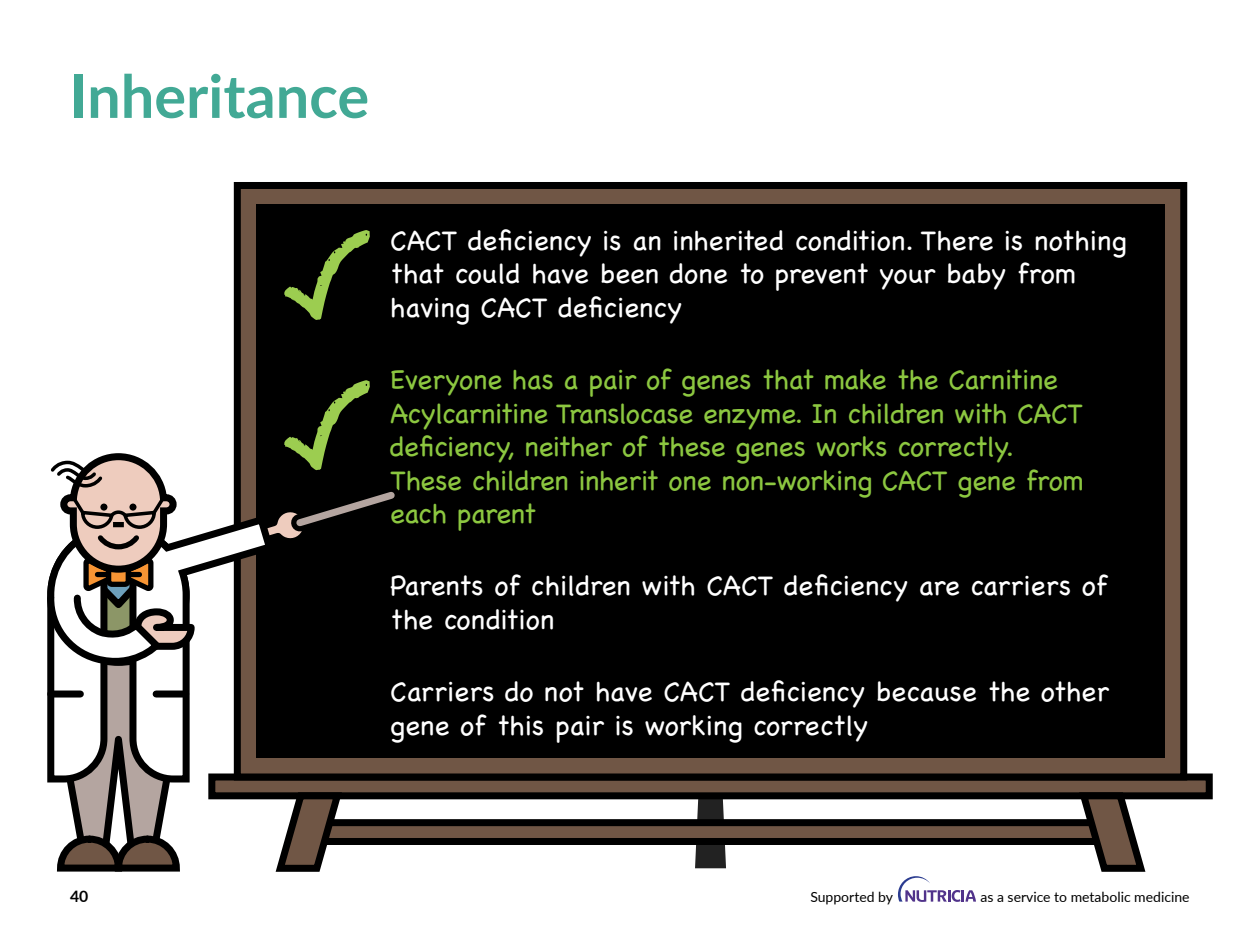
<style>
.page{position:relative;width:1260px;height:945px;background:#fff}
.page>*{position:absolute;margin:0;border:0;box-sizing:border-box;transform-origin:0 0}
.t1{font:700 59.5px "Lato";color:#42a995}
.t2{font:300 28px/33.6px "Chalkboard SE";color:#fff}
.t3{font:300 28px/33.6px "Chalkboard SE";letter-spacing:-.015em;color:#8cc740}
.t4{font:700 15.75px "Lato";color:#000}
.t5{font:14px "Lato";color:#000}
</style>
<div class="page">
<svg style="left:695px;top:799px;width:31px;height:69px"></svg>
<div style="left:212px;top:777px;width:997px;height:19px;background:#705645"></div>
<div style="left:208px;top:774px;width:1005px;height:25px;border:7px solid #000"></div>
<div style="left:237px;top:185px;width:947px;height:592px;background:#705645"></div>
<div style="left:234px;top:182px;width:953px;height:599px;border:7px solid #000"></div>
<div style="left:256px;top:204px;width:909px;height:554px;background:#000"></div>
<div style="left:309px;top:823px;width:803px;height:18px;background:#705645"></div>
<div style="left:305px;top:819px;width:811px;height:26px;border:7px solid #000"></div>
<svg style="left:1075px;top:791px;width:75px;height:81px"></svg>
<svg style="left:284px;top:230px;width:86px;height:90px"></svg>
<svg style="left:47px;top:380px;width:353px;height:492px"></svg>
<div style="left:156px;top:691px;width:30px;height:7px;background:#000"></div>
<div style="left:51px;top:691px;width:29px;height:7px;background:#000"></div>
<svg style="left:898px;top:876px;width:78px;height:26px"></svg>
<h1 class="t1" style="left:70px;top:52px;width:301px">Inheritance</h1>
<p class="t2" style="left:390px;top:222px;width:738px">CACT deficiency is an inherited condition. There is nothing that could have been done to prevent your baby from having CACT deficiency</p>
<p class="t3" style="left:390px;top:361px;width:695px">Everyone has a pair of genes that make the Carnitine Acylcarnitine Translocase enzyme. In children with CACT deficiency, neither of these genes works correctly.<br>These children inherit one non-working CACT gene from each parent</p>
<p class="t2" style="left:390px;top:567px;width:719px">Parents of children with CACT deficiency are carriers of the condition</p>
<p class="t2" style="left:390px;top:673px;width:720px">Carriers do not have CACT deficiency because the other gene of this pair is working correctly</p>
<p class="t4" style="left:70px;top:884px;width:20px">40</p>
<p class="t5" style="left:810px;top:887px;width:84px">Supported by</p>
<p class="t5" style="left:980px;top:887px;width:211px">as a service to metabolic medicine</p>
</div>
